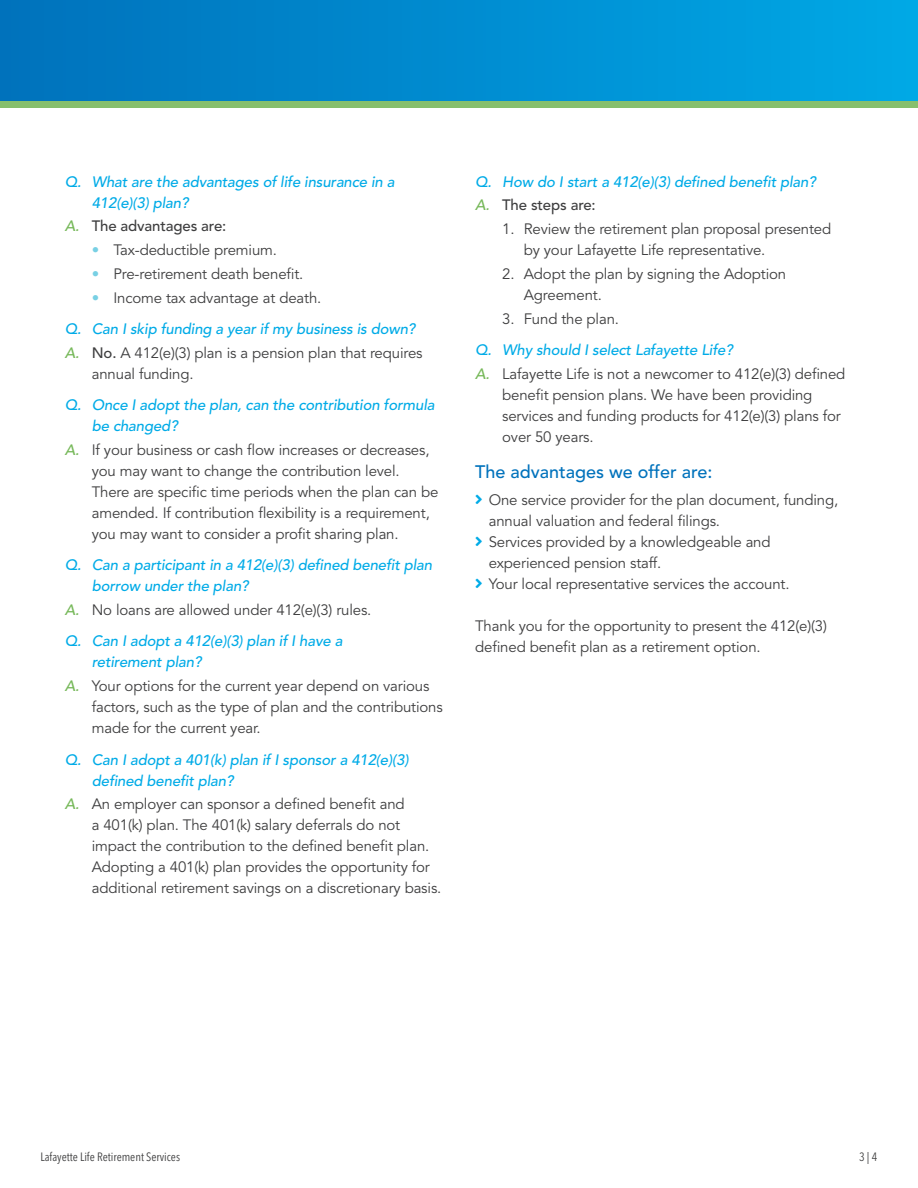
<style>
.page{position:relative;width:918px;height:1188px;background:#fff}
.page>*{position:absolute;margin:0;border:0;box-sizing:border-box;transform-origin:0 0}
.Blue_Head_-_Medium{font:500 18px "Avenir LT Std";color:#0072bc}
.Body_List_Answer{font:15px/21px "Avenir LT Std";letter-spacing:-.01em;color:#3e3e3f}
.Body_List_Question{font:italic 500 15px/21px "Avenir LT Std";letter-spacing:-.01em;color:#00abe7}
.Body_List{font:15px/21px "Avenir LT Std";letter-spacing:-.01em;color:#3e3e3f}
.Body_-_Book_10_14{font:15px/21px "Avenir LT Std";letter-spacing:-.01em;color:#3e3e3f}
.Body_List_Answer-2{font:500 15px "Avenir LT Std";letter-spacing:-.01em;color:#3e3e3f}
.t1{font:condensed 12px "Avenir Next LT Pro";color:#3e3e3f}
.s1{font-style:italic;color:#76b859}
.s2{color:#78d0e4}
.s3{font-weight:500;font-style:italic;color:#76b859}
.s4{font-weight:500}
.s5{color:#00abe7}
</style>
<div class="page">
<div style="left:0;top:0;width:918px;height:108px;background:linear-gradient(to right,#0071bb,#00a8e5)"></div>
<div style="left:0;top:101px;width:918px;height:7px;background:#87bf6d"></div>
<p class="Body_List_Question" style="left:92px;top:172px;width:304px;text-indent:-27px">Q. What are the advantages of life insurance in a<br>412(e)(3) plan?</p>
<p class="Body_List_Answer-2" style="left:65px;top:218px;width:163px"><span class="s1">A.</span> The advantages are:</p>
<p class="Body_List_Answer" style="left:92px;top:240px;width:187px"><span class="s2">•</span> Tax-deductible premium.</p>
<p class="Body_List_Answer" style="left:92px;top:264px;width:213px"><span class="s2">•</span> Pre-retirement death benefit.</p>
<p class="Body_List_Answer" style="left:92px;top:287px;width:231px"><span class="s2">•</span> Income tax advantage at death.</p>
<p class="Body_List_Question" style="left:65px;top:319px;width:352px">Q. Can I skip funding a year if my business is down?</p>
<p class="Body_List_Answer" style="left:92px;top:342px;width:332px;text-indent:-27px"><span class="s3">A.</span> <span class="s4">No.</span> A 412(e)(3) plan is a pension plan that requires annual funding.</p>
<p class="Body_List_Question" style="left:92px;top:395px;width:344px;text-indent:-27px">Q. Once I adopt the plan, can the contribution formula be changed?</p>
<p class="Body_List_Answer" style="left:92px;top:440px;width:348px;text-indent:-27px"><span class="s3">A.</span> If your business or cash flow increases or decreases, you may want to change the contribution level.<br>There are specific time periods when the plan can be amended. If contribution flexibility is a requirement, you may want to consider a profit sharing plan.</p>
<p class="Body_List_Question" style="left:92px;top:555px;width:342px;text-indent:-27px">Q. Can a participant in a 412(e)(3) defined benefit plan borrow under the plan?</p>
<p class="Body_List_Answer" style="left:65px;top:600px;width:308px"><span class="s3">A.</span> No loans are allowed under 412(e)(3) rules.</p>
<p class="Body_List_Question" style="left:92px;top:631px;width:252px;text-indent:-27px">Q. Can I adopt a 412(e)(3) plan if I have a retirement plan?</p>
<p class="Body_List_Answer" style="left:92px;top:676px;width:353px;text-indent:-27px"><span class="s3">A.</span> Your options for the current year depend on various factors, such as the type of plan and the contributions made for the current year.</p>
<p class="Body_List_Question" style="left:92px;top:749px;width:318px;text-indent:-27px">Q. Can I adopt a 401(k) plan if I sponsor a 412(e)(3) defined benefit plan?</p>
<p class="Body_List_Answer" style="left:92px;top:794px;width:351px;text-indent:-27px"><span class="s3">A.</span> An employer can sponsor a defined benefit and<br>a 401(k) plan. The 401(k) salary deferrals do not impact the contribution to the defined benefit plan.<br>Adopting a 401(k) plan provides the opportunity for additional retirement savings on a discretionary basis.</p>
<p class="Body_List_Question" style="left:475px;top:172px;width:342px">Q. How do I start a 412(e)(3) defined benefit plan?</p>
<p class="Body_List_Answer-2" style="left:475px;top:197px;width:122px"><span class="s1">A.</span> The steps are:</p>
<p class="Body_List_Answer" style="left:524px;top:219px;width:309px;text-indent:-22px">1. Review the retirement plan proposal presented by your Lafayette Life representative.</p>
<p class="Body_List_Answer" style="left:524px;top:264px;width:264px;text-indent:-22px">2. Adopt the plan by signing the Adoption<br>Agreement.</p>
<p class="Body_List_Answer" style="left:502px;top:308px;width:118px">3. Fund the plan.</p>
<p class="Body_List_Question" style="left:475px;top:340px;width:259px">Q. Why should I select Lafayette Life?</p>
<p class="Body_List_Answer" style="left:502px;top:363px;width:345px;text-indent:-27px"><span class="s3">A.</span> Lafayette Life is not a newcomer to 412(e)(3) defined benefit pension plans. We have been providing services and funding products for 412(e)(3) plans for over 50 years.</p>
<p class="Blue_Head_-_Medium" style="left:475px;top:462px;width:239px">The advantages we offer are:</p>
<p class="Body_List" style="left:489px;top:489px;width:351px;text-indent:-14px"><span class="s5">■●▼</span> One service provider for the plan document, funding, annual valuation and federal filings.</p>
<p class="Body_List" style="left:489px;top:531px;width:283px;text-indent:-14px"><span class="s5">■●▼</span> Services provided by a knowledgeable and experienced pension staff.</p>
<p class="Body_List" style="left:475px;top:573px;width:316px"><span class="s5">■●▼</span> Your local representative services the account.</p>
<p class="Body_-_Book_10_14" style="left:475px;top:615px;width:353px">Thank you for the opportunity to present the 412(e)(3) defined benefit plan as a retirement option.</p>
<p class="t1" style="left:40px;top:1150px;width:141px">Lafayette Life Retirement Services</p>
<p class="t1" style="left:859px;top:1150px;width:20px">3 | 4</p>
</div>
